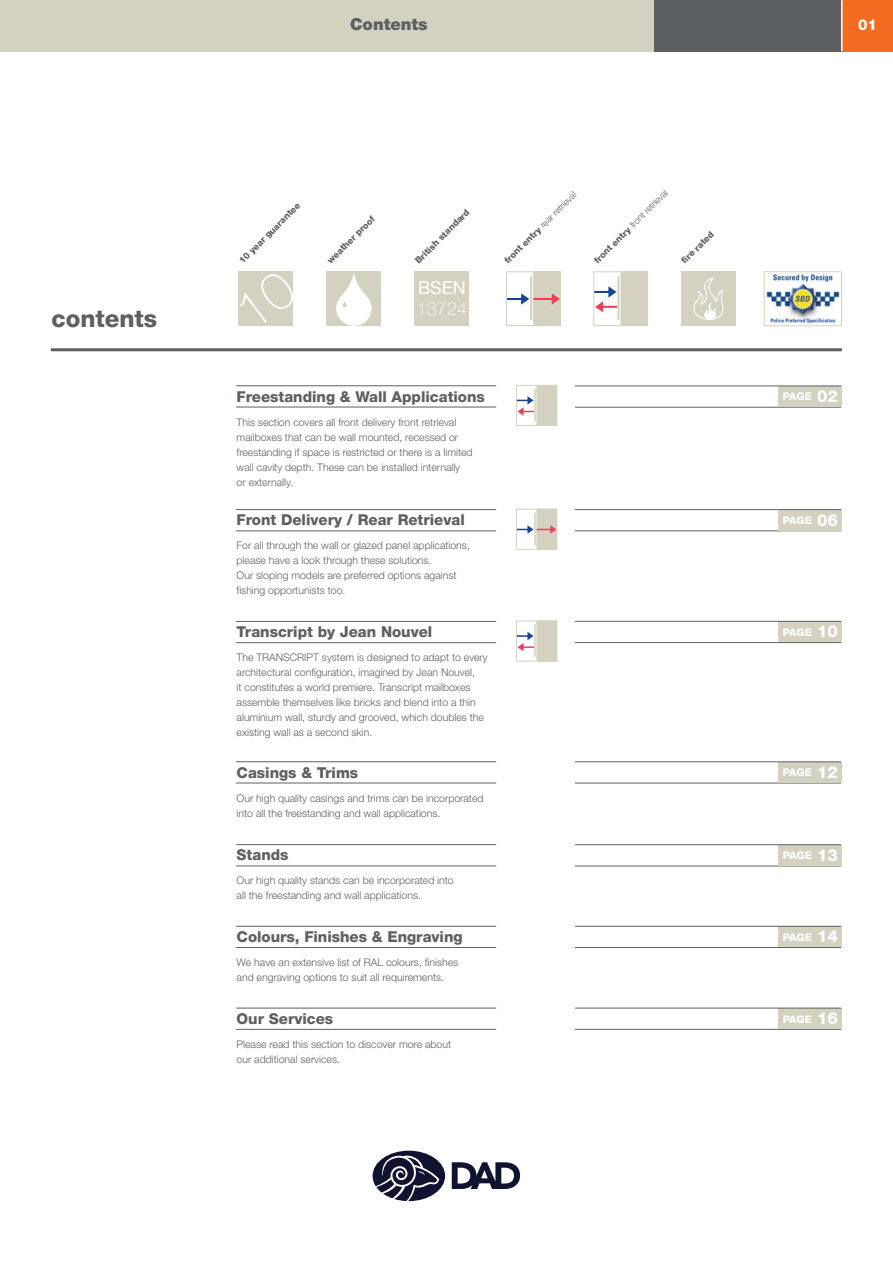
<style>
.page{position:relative;width:893px;height:1263px;background:#fff}
.page>*{position:absolute;margin:0;border:0;box-sizing:border-box;transform-origin:0 0}
.t1{font:800 24px "Helvetica Neue";color:#5d6062}
.t2{font:100 18px "Helvetica Neue";color:#fff}
.t3{font:18px "Helvetica Neue";color:#fff}
.t4{font:900 16.5px "Helvetica Neue";color:#5d6062}
.t5{font:800 15px "Helvetica Neue";color:#5d6062}
.t6{font:800 15px "Helvetica Neue";color:#fff}
.t7{font:300 10.5px/15px "Helvetica Neue";color:#5d6062}
.t8{font:800 10.5px "Helvetica Neue";color:#fff}
.t9{font:800 9px "Helvetica Neue";color:#5d6062}
.t10{font:300 9px "Helvetica Neue";color:#5d6062}
.s1{font-weight:800}
.s2{font-size:16.5px}
</style>
<div class="page">
<div style="left:0;top:0;width:658px;height:51px;background:#d3d1bf"></div>
<div style="left:655px;top:0;width:237px;height:51px;background:#5d6062"></div>
<div style="left:842px;top:0;width:50px;height:51px;background:#f36b21"></div>
<hr style="left:841px;top:0;width:1px;height:51px;background:#fff">
<hr style="left:51px;top:348px;width:791px;height:3px;background:#5d6062">
<hr style="left:236px;top:386px;width:260px;height:1px;background:#5d6062">
<hr style="left:236px;top:407px;width:260px;height:1px;background:#5d6062">
<hr style="left:236px;top:509px;width:260px;height:1px;background:#5d6062">
<hr style="left:236px;top:531px;width:260px;height:1px;background:#5d6062">
<div style="left:516px;top:385px;width:41px;height:41px;border:1px solid #d3d1bf"></div>
<div style="left:537px;top:386px;width:19px;height:39px;background:#d3d1bf"></div>
<div style="left:536px;top:385px;width:21px;height:41px;border:1px solid #d3d1bf"></div>
<svg style="left:517px;top:396px;width:17px;height:20px"></svg>
<hr style="left:534px;top:389px;width:2px;height:32px;background:#d3d1bf">
<hr style="left:236px;top:621px;width:260px;height:1px;background:#5d6062">
<hr style="left:236px;top:642px;width:260px;height:1px;background:#5d6062">
<hr style="left:236px;top:761px;width:260px;height:1px;background:#5d6062">
<hr style="left:236px;top:783px;width:260px;height:1px;background:#5d6062">
<hr style="left:236px;top:926px;width:260px;height:1px;background:#5d6062">
<hr style="left:236px;top:947px;width:260px;height:1px;background:#5d6062">
<hr style="left:236px;top:1008px;width:260px;height:1px;background:#5d6062">
<hr style="left:236px;top:1029px;width:260px;height:1px;background:#5d6062">
<hr style="left:575px;top:1029px;width:266px;height:1px;background:#5d6062">
<div style="left:778px;top:1008px;width:63px;height:21px;background:#d3d1bf"></div>
<hr style="left:575px;top:1008px;width:266px;height:1px;background:#5d6062">
<hr style="left:575px;top:947px;width:266px;height:1px;background:#5d6062">
<div style="left:778px;top:926px;width:63px;height:21px;background:#d3d1bf"></div>
<hr style="left:575px;top:926px;width:266px;height:1px;background:#5d6062">
<hr style="left:575px;top:783px;width:266px;height:1px;background:#5d6062">
<div style="left:778px;top:762px;width:63px;height:21px;background:#d3d1bf"></div>
<hr style="left:575px;top:762px;width:266px;height:1px;background:#5d6062">
<hr style="left:236px;top:844px;width:260px;height:1px;background:#5d6062">
<hr style="left:236px;top:866px;width:260px;height:1px;background:#5d6062">
<hr style="left:575px;top:866px;width:266px;height:1px;background:#5d6062">
<div style="left:778px;top:845px;width:63px;height:21px;background:#d3d1bf"></div>
<hr style="left:575px;top:844px;width:266px;height:1px;background:#5d6062">
<hr style="left:575px;top:642px;width:266px;height:1px;background:#5d6062">
<div style="left:778px;top:622px;width:63px;height:20px;background:#d3d1bf"></div>
<hr style="left:575px;top:621px;width:266px;height:1px;background:#5d6062">
<hr style="left:575px;top:531px;width:266px;height:1px;background:#5d6062">
<div style="left:778px;top:510px;width:63px;height:20px;background:#d3d1bf"></div>
<hr style="left:575px;top:509px;width:266px;height:1px;background:#5d6062">
<hr style="left:575px;top:407px;width:266px;height:1px;background:#5d6062">
<div style="left:778px;top:386px;width:63px;height:21px;background:#d3d1bf"></div>
<hr style="left:575px;top:386px;width:266px;height:1px;background:#5d6062">
<div style="left:516px;top:509px;width:41px;height:41px;border:1px solid #d3d1bf"></div>
<div style="left:537px;top:510px;width:19px;height:39px;background:#d3d1bf"></div>
<div style="left:536px;top:509px;width:21px;height:41px;border:1px solid #d3d1bf"></div>
<svg style="left:517px;top:525px;width:39px;height:9px"></svg>
<hr style="left:534px;top:512px;width:2px;height:33px;background:#d3d1bf">
<div style="left:327px;top:272px;width:54px;height:54px;background:#d3d1bf"></div>
<svg style="left:336px;top:273px;width:36px;height:53px"></svg>
<div style="left:415px;top:272px;width:54px;height:54px;background:#d3d1bf"></div>
<div style="left:681px;top:272px;width:55px;height:54px;background:#d3d1bf"></div>
<svg style="left:693px;top:278px;width:31px;height:42px"></svg>
<div style="left:593px;top:271px;width:55px;height:55px;border:1px solid #d3d1bf"></div>
<div style="left:621px;top:272px;width:26px;height:53px;background:#d3d1bf"></div>
<div style="left:620px;top:271px;width:28px;height:55px;border:1px solid #d3d1bf"></div>
<svg style="left:594px;top:286px;width:23px;height:26px"></svg>
<hr style="left:617px;top:276px;width:2px;height:44px;background:#d3d1bf">
<div style="left:506px;top:271px;width:55px;height:55px;border:1px solid #d3d1bf"></div>
<div style="left:534px;top:272px;width:26px;height:53px;background:#d3d1bf"></div>
<div style="left:533px;top:271px;width:28px;height:55px;border:1px solid #d3d1bf"></div>
<svg style="left:507px;top:293px;width:22px;height:12px"></svg>
<hr style="left:533px;top:298px;width:21px;height:2px;background:#ef3f56">
<svg style="left:552px;top:293px;width:8px;height:12px"></svg>
<hr style="left:530px;top:276px;width:2px;height:44px;background:#d3d1bf">
<img style="left:766px;top:273px;width:74px;height:51px">
<div style="left:764px;top:271px;width:78px;height:55px;border:1px solid #d3d1bf"></div>
<svg style="left:452px;top:1162px;width:68px;height:27px"></svg>
<svg style="left:373px;top:1151px;width:72px;height:50px"></svg>
<div style="left:516px;top:621px;width:41px;height:41px;border:1px solid #d3d1bf"></div>
<div style="left:537px;top:621px;width:19px;height:40px;background:#d3d1bf"></div>
<div style="left:536px;top:621px;width:21px;height:41px;border:1px solid #d3d1bf"></div>
<svg style="left:517px;top:632px;width:17px;height:19px"></svg>
<hr style="left:534px;top:624px;width:2px;height:33px;background:#d3d1bf">
<div style="left:238px;top:271px;width:55px;height:55px;background:#d3d1bf"></div>
<h1 class="t1" style="left:51px;top:309px;width:107px">contents</h1>
<h3 class="t4" style="left:350px;top:18px;width:79px">Contents</h3>
<h3 class="t6" style="left:858px;top:19px;width:20px">01</h3>
<p class="t9" style="left:238px;top:260px;width:84px;rotate:-45deg">10 year guarantee</p>
<p class="t9" style="left:326px;top:260px;width:65px;rotate:-45deg">weather proof</p>
<p class="t9" style="left:414px;top:260px;width:74px;rotate:-45deg">British standard</p>
<h2 class="t3" style="left:418px;top:281px;width:49px">BSEN</h2>
<h2 class="t2" style="left:417px;top:303px;width:52px">13724</h2>
<p class="t10" style="left:503px;top:260px;width:99px;rotate:-45deg"><span class="s1">front entry</span> rear retrieval</p>
<p class="t10" style="left:593px;top:260px;width:102px;rotate:-45deg"><span class="s1">front entry</span> front retrieval</p>
<p class="t9" style="left:680px;top:260px;width:43px;rotate:-45deg">fire rated</p>
<h3 class="t5" style="left:237px;top:391px;width:250px">Freestanding &amp; Wall Applications</h3>
<p class="t7" style="left:237px;top:415px;width:237px">This section covers all front delivery front retrieval mailboxes that can be wall mounted, recessed or freestanding if space is restricted or there is a limited wall cavity depth. These can be installed internally<br>or externally.</p>
<h3 class="t5" style="left:237px;top:515px;width:230px">Front Delivery / Rear Retrieval</h3>
<p class="t7" style="left:237px;top:539px;width:235px">For all through the wall or glazed panel applications, please have a look through these solutions.<br>Our sloping models are preferred options against fishing opportunists too.</p>
<h3 class="t5" style="left:237px;top:626px;width:197px">Transcript by Jean Nouvel</h3>
<p class="t7" style="left:237px;top:651px;width:253px">The TRANSCRIPT system is designed to adapt to every architectural configuration, imagined by Jean Nouvel,<br>it constitutes a world premiere. Transcript mailboxes assemble themselves like bricks and blend into a thin aluminium wall, sturdy and grooved, which doubles the existing wall as a second skin.</p>
<h3 class="t5" style="left:237px;top:767px;width:123px">Casings &amp; Trims</h3>
<p class="t7" style="left:237px;top:791px;width:248px">Our high quality casings and trims can be incorporated into all the freestanding and wall applications.</p>
<h3 class="t5" style="left:237px;top:850px;width:53px">Stands</h3>
<p class="t7" style="left:237px;top:874px;width:219px">Our high quality stands can be incorporated into all the freestanding and wall applications.</p>
<h3 class="t5" style="left:237px;top:931px;width:227px">Colours, Finishes &amp; Engraving</h3>
<p class="t7" style="left:237px;top:956px;width:223px">We have an extensive list of RAL colours, finishes and engraving options to suit all requirements.</p>
<h3 class="t5" style="left:237px;top:1013px;width:98px">Our Services</h3>
<p class="t7" style="left:237px;top:1038px;width:216px">Please read this section to discover more about our additional services.</p>
<p class="t8" style="left:783px;top:393px;width:57px">PAGE <span class="s2">02</span></p>
<p class="t8" style="left:783px;top:517px;width:57px">PAGE <span class="s2">06</span></p>
<p class="t8" style="left:783px;top:628px;width:57px">PAGE <span class="s2">10</span></p>
<p class="t8" style="left:783px;top:769px;width:57px">PAGE <span class="s2">12</span></p>
<p class="t8" style="left:783px;top:852px;width:57px">PAGE <span class="s2">13</span></p>
<p class="t8" style="left:783px;top:933px;width:57px">PAGE <span class="s2">14</span></p>
<p class="t8" style="left:783px;top:1015px;width:57px">PAGE <span class="s2">16</span></p>
</div>
